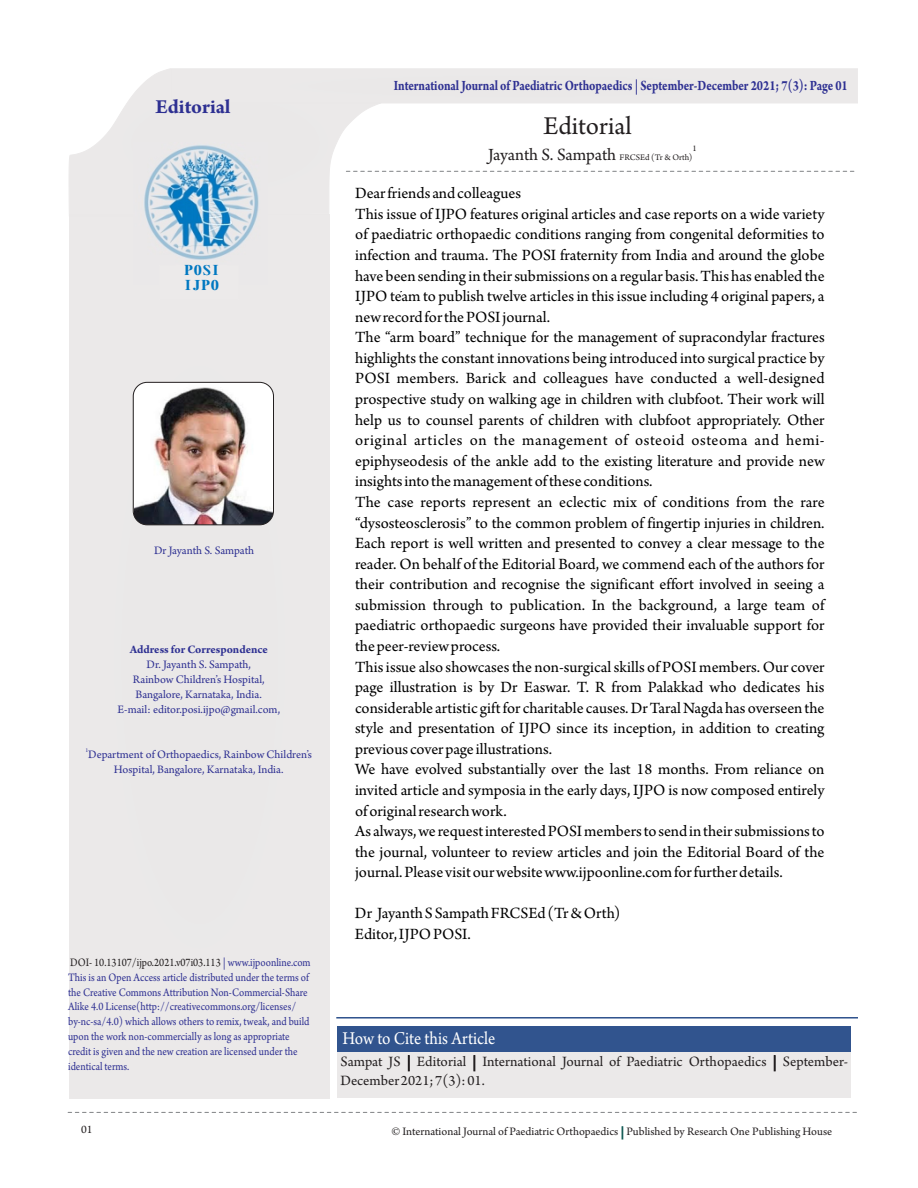
<style>
.page{position:relative;width:918px;height:1188px;background:#fff}
.page>*{position:absolute;margin:0;border:0;box-sizing:border-box;transform-origin:0 0}
.t1{font:27px "Arno Pro";color:#231f20}
.t2{font:700 21px "Arno Pro";color:#2e3092}
.t3{font:19.05px "Arno Pro";color:#fff;scale:.9 1}
.t4{font:18px "Arno Pro";letter-spacing:-.005em;color:#231f20}
.t5{font:16.5px/20.5px "Arno Pro";color:#000}
.t6{font:15px/18.8px "Arno Pro";color:#231f20}
.t7{font:700 15px "Arno Pro";color:#2e3092;scale:.82 1}
.t8{font:13.95px/15px "DF Mincho UB WIN RKSJ H";color:#0078c1;scale:1.28 1}
.t9{font:12px/15px "Arno Pro";color:#2e3092;scale:.89 1}
.t10{font:12px/15px "Arno Pro";color:#2e3092;text-align:center}
.t11{font:12px "Arno Pro";color:#231f20}
.t12{font:700 12px "Arno Pro";color:#2e3092}
.t13{font:9px "Arno Pro";color:#231f20}
.t14{font:6px "Arno Pro";color:#2e3092}
.s1{color:#231f20}
.s2{font-size:9px}
.s3{color:#2e3092}
</style>
<div class="page">
<div style="left:69px;top:214px;width:260px;height:885px;background:#eae8e8"></div>
<div style="left:381px;top:68px;width:477px;height:35px;background:#ebe9e9"></div>
<svg style="left:69px;top:68px;width:312px;height:149px;fill:#ebe9e9"></svg>
<img style="left:133px;top:142px;width:134px;height:118px">
<svg style="left:68px;top:1112px;width:789px;height:1px"></svg>
<img style="left:135px;top:383px;width:138px;height:142px;border-radius:14px">
<div style="left:133px;top:382px;width:141px;height:143px;border:1px solid #231f20;border-radius:14px"></div>
<div style="left:337px;top:1047px;width:514px;height:51px;background:#ebe9e9"></div>
<div style="left:338px;top:1026px;width:513px;height:25px;background:#31548e"></div>
<hr style="left:336px;top:1017px;width:522px;height:2px;background:#31548e">
<svg style="left:346px;top:171px;width:509px;height:1px"></svg>
<p class="t2" style="left:155px;top:99px;width:77px">Editorial</p>
<p class="t8" style="left:183px;top:262px;width:30px">POSI<br>IJPO</p>
<p class="t10" style="left:154px;top:545px;width:102px">Dr Jayanth S. Sampath</p>
<p class="t12" style="left:130px;top:645px;width:140px">Address for Correspondence</p>
<p class="t10" style="left:117px;top:659px;width:164px">Dr. Jayanth S. Sampath,<br>Rainbow Children’s Hospital,<br>Bangalore, Karnataka, India.<br>E-mail: editor.posi.ijpo@gmail.com,</p>
<p class="t14" style="left:85px;top:748px;width:4px">1</p>
<p class="t10" style="left:88px;top:748px;width:225px">Department of Orthopaedics, Rainbow Children’s<br>Hospital, Bangalore, Karnataka, India.</p>
<p class="t9" style="left:68px;top:956px;width:274px"><span class="s1">DOI- 10.13107/ijpo.2021.v07i03.113</span> | www.ijpoonline.com This is an Open Access article distributed under the terms of the Creative Commons Attribution Non-Commercial-Share Alike 4.0 License(http://creativecommons.org/licenses/ by-nc-sa/4.0) which allows others to remix, tweak, and build upon the work non-commercially as long as appropriate credit is given and the new creation are licensed under the identical terms.</p>
<p class="t7" style="left:394px;top:80px;width:555px">International Journal of Paediatric Orthopaedics | September-December 2021; 7(3): Page 01</p>
<h1 class="t1" style="left:544px;top:116px;width:90px">Editorial</h1>
<p class="t13" style="left:692px;top:145px;width:6px">1</p>
<p class="t4" style="left:488px;top:148px;width:206px">Jayanth S. Sampath <span class="s2">FRCSEd (Tr &amp; Orth)</span></p>
<p class="t5" style="left:355px;top:185px;width:471px">Dear friends and colleagues<br>This issue of IJPO features original articles and case reports on a wide variety of paediatric orthopaedic conditions ranging from congenital deformities to infection and trauma. The POSI fraternity from India and around the globe have been sending in their submissions on a regular basis. This has enabled the IJPO team to publish twelve articles in this issue including 4 original papers, a new record for the POSI journal.<br>The “arm board” technique for the management of supracondylar fractures highlights the constant innovations being introduced into surgical practice by POSI members. Barick and colleagues have conducted a well-designed prospective study on walking age in children with clubfoot. Their work will help us to counsel parents of children with clubfoot appropriately. Other original articles on the management of osteoid osteoma and hemi&shy;epiphyseodesis of the ankle add to the existing literature and provide new insights into the management of these conditions.<br>The case reports represent an eclectic mix of conditions from the rare “dysosteosclerosis” to the common problem of fingertip injuries in children.<br>Each report is well written and presented to convey a clear message to the reader. On behalf of the Editorial Board, we commend each of the authors for their contribution and recognise the significant effort involved in seeing a submission through to publication. In the background, a large team of paediatric orthopaedic surgeons have provided their invaluable support for the peer-review process.<br>This issue also showcases the non-surgical skills of POSI members. Our cover page illustration is by Dr Easwar. T. R from Palakkad who dedicates his considerable artistic gift for charitable causes. Dr Taral Nagda has overseen the style and presentation of IJPO since its inception, in addition to creating previous cover page illustrations.<br>We have evolved substantially over the last 18 months. From reliance on invited article and symposia in the early days, IJPO is now composed entirely of original research work.<br>As always, we request interested POSI members to send in their submissions to the journal, volunteer to review articles and join the Editorial Board of the journal. Please visit our website www.ijpoonline.com for further details.</p>
<p class="t5" style="left:355px;top:905px;width:267px">Dr Jayanth S Sampath FRCSEd (Tr &amp; Orth)<br>Editor, IJPO POSI.</p>
<p class="t3" style="left:343px;top:1031px;width:171px">How to Cite this Article</p>
<p class="t6" style="left:341px;top:1054px;width:509px">Sampat JS | Editorial | International Journal of Paediatric Orthopaedics | September-<br>December 2021; 7(3): 01.</p>
<p class="t11" style="left:81px;top:1125px;width:13px">01</p>
<p class="t11" style="left:391px;top:1127px;width:442px">© International Journal of Paediatric Orthopaedics <span class="s3">|</span> Published by Research One Publishing House</p>
</div>
